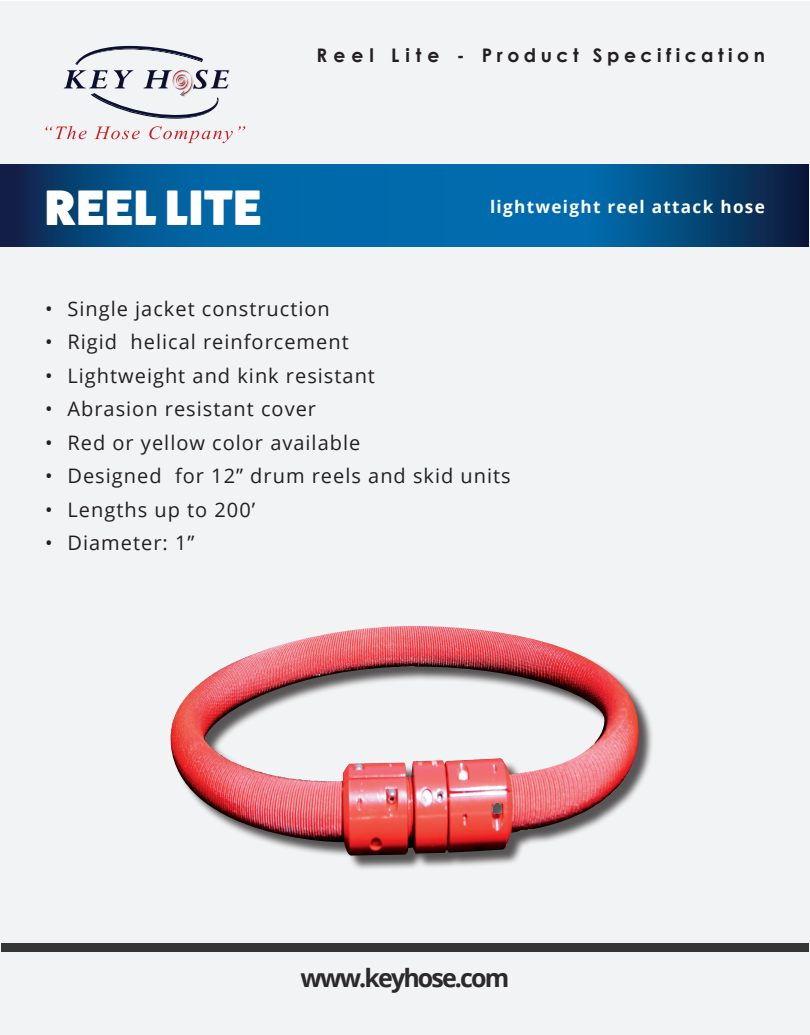
<style>
.page{position:relative;width:810px;height:1035px;background:#fff}
.page>*{position:absolute;margin:0;border:0;box-sizing:border-box;transform-origin:0 0}
.t1{font:800 50px "Fat Frank";letter-spacing:.025em;color:#fff}
.t2{font:700 25px "Open Sans";letter-spacing:-.075em;color:#2b292a}
.t3{font:20px "Open Sans";letter-spacing:.05em;color:#231f20}
.t4{font:700 18.75px "Century Gothic";letter-spacing:.24em;color:#231f20}
.t5{font:700 17.25px "Open Sans";letter-spacing:.075em;color:#fff}
</style>
<div class="page">
<div style="left:0;top:1px;width:810px;height:1033px;background:#f2f3f4"></div>
<svg style="left:0;top:164px;width:809px;height:83px;background:#035690"></svg>
<svg style="left:64px;top:46px;width:165px;height:73px"></svg>
<svg style="left:45px;top:126px;width:42px;height:13px"></svg>
<svg style="left:94px;top:127px;width:46px;height:12px"></svg>
<svg style="left:149px;top:126px;width:96px;height:17px"></svg>
<div style="left:1px;top:943px;width:808px;height:9px;background:#363536"></div>
<div style="left:172px;top:628px;width:482px;height:243px;background:#231f20;opacity:.75"></div>
<img style="left:170px;top:626px;width:469px;height:230px">
<p class="t4" style="left:317px;top:41px;width:450px">Reel Lite - Product Specification</p>
<p class="t1" style="left:45px;top:180px;width:218px">REEL LITE</p>
<p class="t5" style="left:490px;top:194px;width:276px">lightweight reel attack hose</p>
<p class="t3" style="left:45px;top:295px;width:286px">• Single jacket construction</p>
<p class="t3" style="left:45px;top:328px;width:305px">• Rigid helical reinforcement</p>
<p class="t3" style="left:45px;top:362px;width:332px">• Lightweight and kink resistant</p>
<p class="t3" style="left:45px;top:395px;width:273px">• Abrasion resistant cover</p>
<p class="t3" style="left:45px;top:429px;width:317px">• Red or yellow color available</p>
<p class="t3" style="left:45px;top:462px;width:467px">• Designed for 12” drum reels and skid units</p>
<p class="t3" style="left:45px;top:496px;width:212px">• Lengths up to 200’</p>
<p class="t3" style="left:45px;top:529px;width:151px">• Diameter: 1”</p>
<p class="t2" style="left:301px;top:960px;width:210px">www.keyhose.com</p>
</div>
